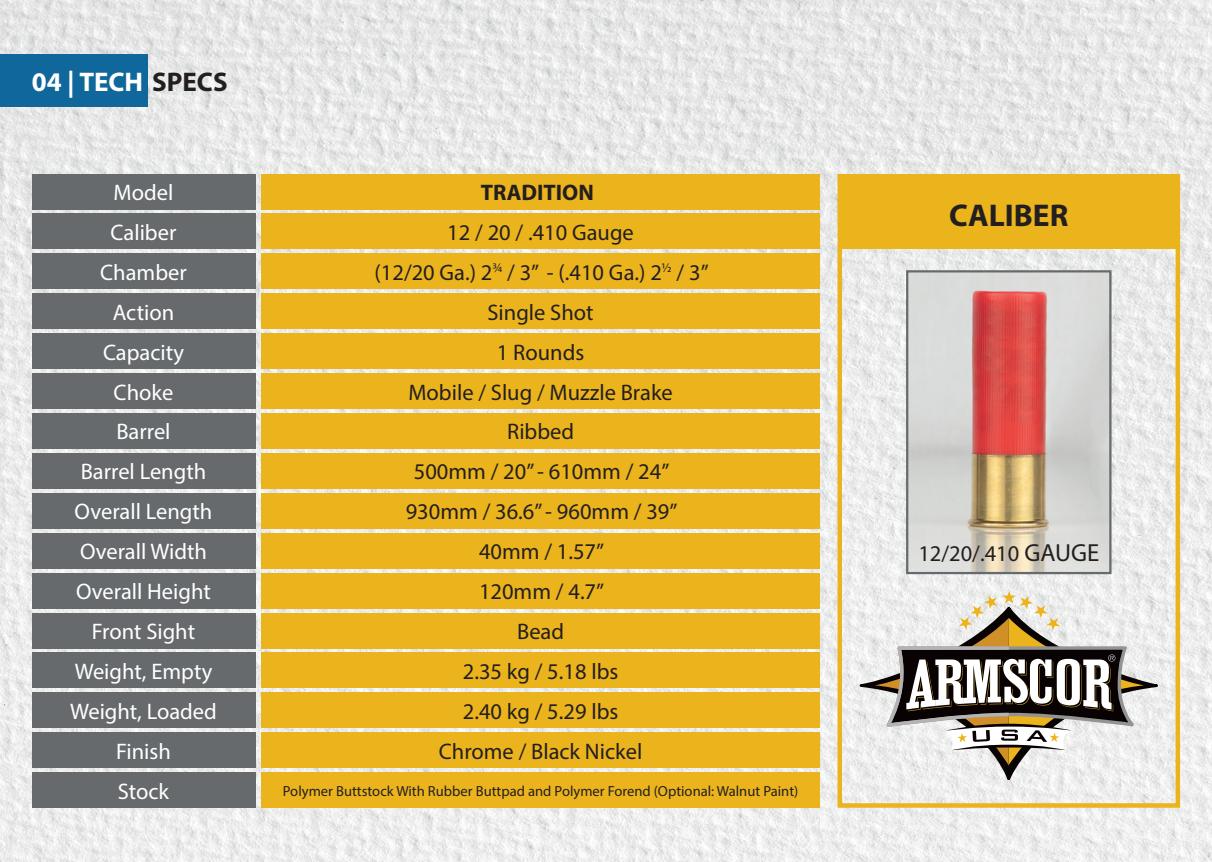
<style>
.page{position:relative;width:1212px;height:862px;background:#fff}
.page>*{position:absolute;margin:0;border:0;box-sizing:border-box;transform-origin:0 0}
.t1{font:700 31.5px "Myriad Pro";color:#231f20}
.t2{font:700 27px "Myriad Pro";color:#fff}
.t3{font:22.5px/39.8px "Myriad Pro";color:#231f20;text-align:center}
.t4{font:22.5px/39.8px "Myriad Pro";color:#fff;text-align:center}
.t5{font:700 22.5px "Myriad Pro";color:#231f20}
.t6{font:14.62px "Myriad Pro";color:#231f20}
.s1{color:#231f20}
.s2{font-size:24.75px}
</style>
<div class="page">
<img style="left:0;top:0;width:1212px;height:861px">
<div style="left:841px;top:177px;width:336px;height:72px;background:#ebb31c"></div>
<div style="left:837px;top:174px;width:343px;height:633px;border:4px solid #ebb31c"></div>
<div style="left:0;top:54px;width:148px;height:53px;background:#0f679c"></div>
<svg style="left:859px;top:590px;width:299px;height:189px"></svg>
<img style="left:909px;top:273px;width:199px;height:298px">
<div style="left:906px;top:270px;width:205px;height:304px;border:2px solid #666a6d"></div>
<div style="left:32px;top:174px;width:223px;height:35px;background:#666a6d"></div>
<div style="left:32px;top:214px;width:223px;height:35px;background:#666a6d"></div>
<div style="left:32px;top:254px;width:223px;height:35px;background:#666a6d"></div>
<div style="left:32px;top:293px;width:223px;height:35px;background:#666a6d"></div>
<div style="left:32px;top:333px;width:223px;height:35px;background:#666a6d"></div>
<div style="left:32px;top:373px;width:223px;height:35px;background:#666a6d"></div>
<div style="left:32px;top:413px;width:223px;height:35px;background:#666a6d"></div>
<div style="left:32px;top:453px;width:223px;height:35px;background:#666a6d"></div>
<div style="left:32px;top:493px;width:223px;height:35px;background:#666a6d"></div>
<div style="left:32px;top:533px;width:223px;height:35px;background:#666a6d"></div>
<div style="left:32px;top:572px;width:223px;height:36px;background:#666a6d"></div>
<div style="left:32px;top:612px;width:223px;height:35px;background:#666a6d"></div>
<div style="left:32px;top:652px;width:223px;height:35px;background:#666a6d"></div>
<div style="left:32px;top:692px;width:223px;height:35px;background:#666a6d"></div>
<div style="left:32px;top:732px;width:223px;height:35px;background:#666a6d"></div>
<div style="left:32px;top:772px;width:223px;height:35px;background:#666a6d"></div>
<div style="left:261px;top:174px;width:559px;height:35px;background:#ebb31c"></div>
<div style="left:261px;top:214px;width:559px;height:35px;background:#ebb31c"></div>
<div style="left:261px;top:254px;width:559px;height:35px;background:#ebb31c"></div>
<div style="left:261px;top:293px;width:559px;height:35px;background:#ebb31c"></div>
<div style="left:261px;top:333px;width:559px;height:35px;background:#ebb31c"></div>
<div style="left:261px;top:373px;width:559px;height:35px;background:#ebb31c"></div>
<div style="left:261px;top:413px;width:559px;height:35px;background:#ebb31c"></div>
<div style="left:261px;top:453px;width:559px;height:35px;background:#ebb31c"></div>
<div style="left:261px;top:493px;width:559px;height:35px;background:#ebb31c"></div>
<div style="left:261px;top:533px;width:559px;height:35px;background:#ebb31c"></div>
<div style="left:261px;top:572px;width:559px;height:36px;background:#ebb31c"></div>
<div style="left:261px;top:612px;width:559px;height:35px;background:#ebb31c"></div>
<div style="left:261px;top:652px;width:559px;height:35px;background:#ebb31c"></div>
<div style="left:261px;top:692px;width:559px;height:35px;background:#ebb31c"></div>
<div style="left:261px;top:732px;width:559px;height:35px;background:#ebb31c"></div>
<div style="left:261px;top:772px;width:559px;height:35px;background:#ebb31c"></div>
<p class="t2" style="left:32px;top:64px;width:197px">04 | TECH <span class="s1">SPECS</span></p>
<p class="t4" style="left:114px;top:172px;width:61px">Model</p>
<p class="t5" style="left:481px;top:178px;width:115px">TRADITION</p>
<p class="t4" style="left:111px;top:212px;width:67px">Caliber</p>
<p class="t3" style="left:374px;top:212px;width:336px">12 / 20 / .410 Gauge<br>(12/20 Ga.) 2<sup>¾</sup> / 3” - (.410 Ga.) 2<sup>½</sup> / 3”<br>Single Shot<br>1 Rounds<br>Mobile / Slug / Muzzle Brake<br>Ribbed<br>500mm / 20” - 610mm / 24”<br>930mm / 36.6” - 960mm / 39”<br>40mm / 1.57”<br>120mm / 4.7”<br>Bead<br>2.35 kg / 5.18 lbs<br>2.40 kg / 5.29 lbs<br>Chrome / Black Nickel</p>
<p class="t6" style="left:283px;top:781px;width:517px">Polymer Buttstock With Rubber Buttpad and Polymer Forend (Optional: Walnut Paint)</p>
<p class="t4" style="left:70px;top:252px;width:148px">Chamber<br>Action<br>Capacity<br>Choke<br>Barrel<br>Barrel Length<br>Overall Length<br>Overall Width<br>Overall Height<br>Front Sight<br>Weight, Empty<br>Weight, Loaded<br>Finish<br>Stock</p>
<h1 class="t1" style="left:949px;top:194px;width:121px">CALIBER</h1>
<p class="t3" style="left:918px;top:532px;width:182px">12/20/.410 <span class="s2">GAUGE</span></p>
</div>
